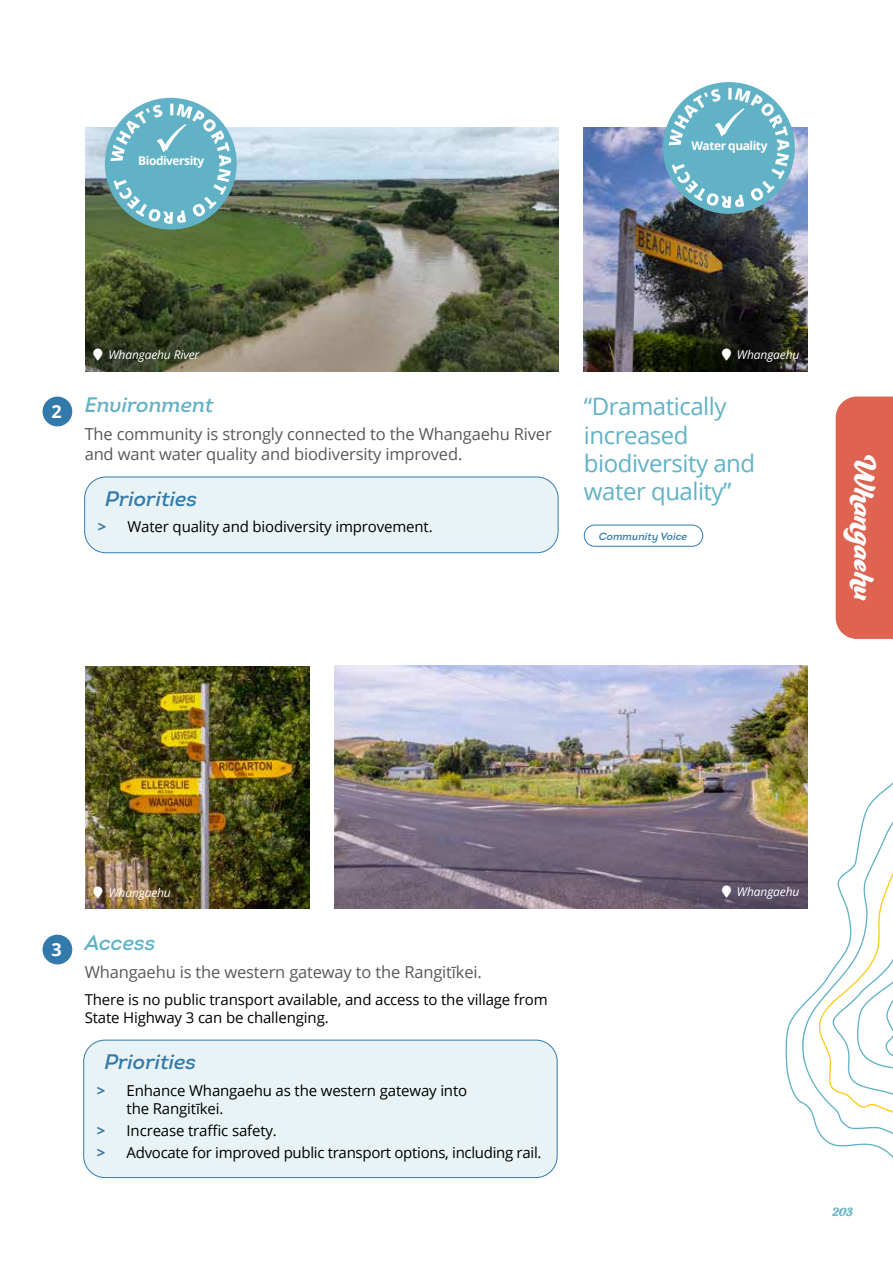
<style>
.page{position:relative;width:893px;height:1263px;background:#fff}
.page>*{position:absolute;margin:0;border:0;box-sizing:border-box;transform-origin:0 0}
.t1{font:33px "Ganache";color:#fff}
.t2{font:24px/28.5px "Open Sans";letter-spacing:-.02em;color:#61b2c6}
.t3{font:italic 21px "Intro";color:#327aac}
.t4{font:italic 21px "Intro";color:#61b2c6}
.t5{font:16.5px/19.5px "Open Sans";letter-spacing:-.01em;color:#58595b}
.t6{font:15px/18px "Open Sans";letter-spacing:-.01em;color:#000}
.t7{font:13.5px "Ganache";color:#61b2c6}
.t8{font:italic 12px "Open Sans";letter-spacing:-.01em;color:#fff}
.t9{font:700 12px "Open Sans";letter-spacing:-.04em;color:#fff}
.t10{font:italic 10.5px "Intro";color:#327aac}
.s1{font-weight:700;color:#327aac}
</style>
<div class="page">
<img style="left:334px;top:665px;width:474px;height:243px">
<div style="left:43px;top:397px;width:29px;height:29px;background:#327aac;border-radius:50%"></div>
<div style="left:85px;top:477px;width:473px;height:76px;background:#e9f3f5;border-radius:21px"></div>
<div style="left:84px;top:477px;width:474px;height:76px;border:1px solid #327aac;border-radius:21px"></div>
<img style="left:85px;top:128px;width:473px;height:243px">
<img style="left:584px;top:128px;width:224px;height:243px">
<div style="left:584px;top:525px;width:119px;height:21px;border:1px solid #327aac;border-radius:11px"></div>
<div style="left:43px;top:935px;width:29px;height:29px;background:#327aac;border-radius:50%"></div>
<div style="left:84px;top:1040px;width:473px;height:137px;background:#e9f3f5;border-radius:21px"></div>
<div style="left:83px;top:1040px;width:474px;height:138px;border:1px solid #327aac;border-radius:21px"></div>
<img style="left:85px;top:667px;width:224px;height:242px">
<svg style="left:785px;top:768px;width:108px;height:390px"></svg>
<svg style="left:794px;top:805px;width:99px;height:336px"></svg>
<div style="left:836px;top:396px;width:57px;height:243px;background:#de6351"></div>
<div style="left:663px;top:82px;width:132px;height:132px;background:#61b2c6;border-radius:50%"></div>
<svg style="left:668px;top:88px;width:121px;height:120px"></svg>
<div style="left:105px;top:98px;width:132px;height:132px;background:#61b2c6;border-radius:50%"></div>
<svg style="left:110px;top:104px;width:121px;height:120px"></svg>
<svg style="left:94px;top:349px;width:9px;height:12px"></svg>
<svg style="left:722px;top:349px;width:9px;height:12px"></svg>
<svg style="left:94px;top:887px;width:9px;height:12px"></svg>
<svg style="left:722px;top:886px;width:9px;height:12px"></svg>
<p class="t9" style="left:138px;top:153px;width:68px">Biodiversity</p>
<p class="t9" style="left:691px;top:137px;width:78px">Water quality</p>
<p class="t8" style="left:108px;top:347px;width:92px">Whangaehu River</p>
<p class="t8" style="left:737px;top:347px;width:64px">Whangaehu</p>
<h3 class="t4" style="left:52px;top:392px;width:164px"><sub>2</sub> Environment</h3>
<p class="t5" style="left:85px;top:424px;width:469px">The community is strongly connected to the Whangaehu River and want water quality and biodiversity improved.</p>
<h2 class="t2" style="left:584px;top:391px;width:173px">“Dramatically increased biodiversity and</h2>
<h3 class="t3" style="left:105px;top:485px;width:93px">Priorities</h3>
<h2 class="t2" style="left:584px;top:477px;width:149px">water quality”</h2>
<p class="t6" style="left:98px;top:517px;width:336px"><span class="s1">&gt;</span> Water quality and biodiversity improvement.</p>
<p class="t10" style="left:599px;top:529px;width:90px">Community Voice</p>
<h1 class="t1" style="left:885px;top:455px;width:147px;rotate:90deg">Whangaehu</h1>
<p class="t8" style="left:108px;top:884px;width:64px">Whangaehu</p>
<p class="t8" style="left:737px;top:883px;width:64px">Whangaehu</p>
<h3 class="t4" style="left:52px;top:930px;width:105px"><sub>3</sub> Access</h3>
<p class="t5" style="left:85px;top:962px;width:399px">Whangaehu is the western gateway to the Rangitīkei.</p>
<p class="t6" style="left:85px;top:990px;width:465px">There is no public transport available, and access to the village from<br>State Highway 3 can be challenging.</p>
<h3 class="t3" style="left:104px;top:1048px;width:93px">Priorities</h3>
<p class="t6" style="left:127px;top:1081px;width:342px;text-indent:-30px"><span class="s1">&gt;</span> Enhance Whangaehu as the western gateway into the Rangitīkei.</p>
<p class="t6" style="left:97px;top:1119px;width:446px;line-height:22.2px"><span class="s1">&gt;</span> Increase traffic safety.<br><span class="s1">&gt;</span> Advocate for improved public transport options, including rail.</p>
<p class="t7" style="left:832px;top:1203px;width:22px">203</p>
</div>
